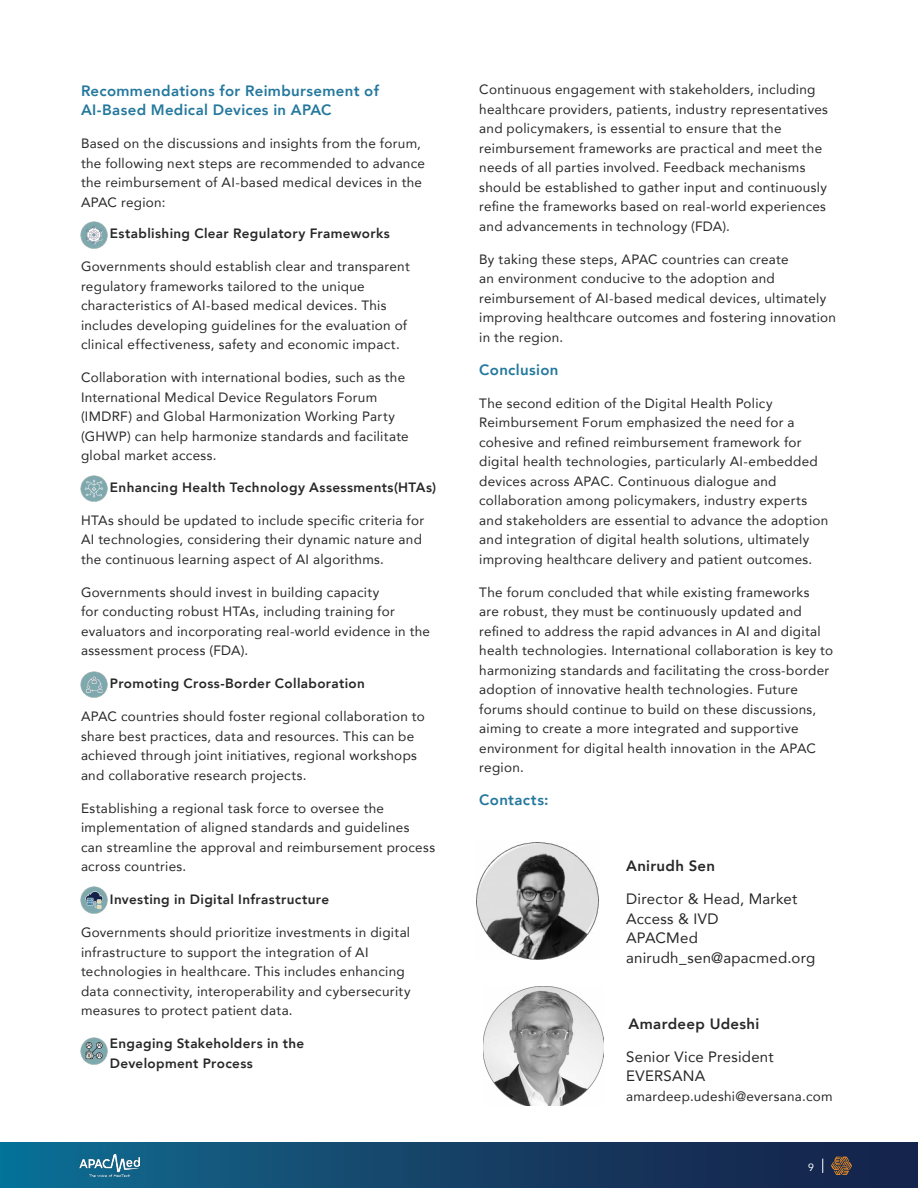
<style>
.page{position:relative;width:918px;height:1188px;background:#fff}
.page>*{position:absolute;margin:0;border:0;box-sizing:border-box;transform-origin:0 0}
.t1{font:15px/19.5px "Avenir";letter-spacing:.02em;color:#292829}
.t2{font:800 15px/19.5px "Avenir";letter-spacing:.02em;color:#24789e}
.t3{font:800 15px "Avenir";letter-spacing:.025em;color:#292829}
.t4{font:13.5px/19.5px "Avenir";letter-spacing:.02em;color:#292829}
.t5{font:800 13.5px/19.5px "Avenir";letter-spacing:.025em;color:#292829}
.t6{font:10.5px "Avenir";color:#fff}
</style>
<div class="page">
<div style="left:0;top:1143px;width:918px;height:45px;background:linear-gradient(to right,#106c91,#181c43)"></div>
<svg style="left:831px;top:1157px;width:21px;height:18px"></svg>
<svg style="left:822px;top:1159px;width:1px;height:14px"></svg>
<img style="left:80px;top:1154px;width:60px;height:23px">
<img style="left:476px;top:842px;width:123px;height:118px">
<img style="left:483px;top:987px;width:120px;height:119px">
<img style="left:81px;top:221px;width:27px;height:27px">
<img style="left:81px;top:476px;width:26px;height:26px">
<img style="left:81px;top:671px;width:26px;height:26px">
<img style="left:81px;top:886px;width:27px;height:27px">
<img style="left:81px;top:1038px;width:27px;height:27px">
<p class="t2" style="left:81px;top:81px;width:300px">Recommendations for Reimbursement of<br>AI-Based Medical Devices in APAC</p>
<p class="t4" style="left:81px;top:134px;width:346px">Based on the discussions and insights from the forum, the following next steps are recommended to advance the reimbursement of AI-based medical devices in the APAC region:</p>
<p class="t5" style="left:110px;top:224px;width:281px">Establishing Clear Regulatory Frameworks</p>
<p class="t4" style="left:81px;top:257px;width:330px">Governments should establish clear and transparent regulatory frameworks tailored to the unique characteristics of AI-based medical devices. This includes developing guidelines for the evaluation of clinical effectiveness, safety and economic impact.</p>
<p class="t4" style="left:81px;top:368px;width:329px">Collaboration with international bodies, such as the International Medical Device Regulators Forum (IMDRF) and Global Harmonization Working Party (GHWP) can help harmonize standards and facilitate global market access.</p>
<p class="t5" style="left:110px;top:477px;width:328px">Enhancing Health Technology Assessments(HTAs)</p>
<p class="t4" style="left:81px;top:510px;width:345px">HTAs should be updated to include specific criteria for<br>AI technologies, considering their dynamic nature and the continuous learning aspect of AI algorithms.</p>
<p class="t4" style="left:81px;top:582px;width:351px">Governments should invest in building capacity<br>for conducting robust HTAs, including training for evaluators and incorporating real-world evidence in the assessment process (FDA).</p>
<p class="t5" style="left:110px;top:674px;width:256px">Promoting Cross-Border Collaboration</p>
<p class="t4" style="left:81px;top:707px;width:345px">APAC countries should foster regional collaboration to share best practices, data and resources. This can be achieved through joint initiatives, regional workshops and collaborative research projects.</p>
<p class="t4" style="left:81px;top:798px;width:356px">Establishing a regional task force to oversee the implementation of aligned standards and guidelines<br>can streamline the approval and reimbursement process across countries.</p>
<p class="t5" style="left:110px;top:890px;width:221px">Investing in Digital Infrastructure</p>
<p class="t4" style="left:81px;top:922px;width:331px">Governments should prioritize investments in digital infrastructure to support the integration of AI technologies in healthcare. This includes enhancing data connectivity, interoperability and cybersecurity measures to protect patient data.</p>
<p class="t5" style="left:110px;top:1034px;width:196px">Engaging Stakeholders in the<br>Development Process</p>
<p class="t4" style="left:479px;top:79px;width:350px">Continuous engagement with stakeholders, including healthcare providers, patients, industry representatives and policymakers, is essential to ensure that the reimbursement frameworks are practical and meet the needs of all parties involved. Feedback mechanisms should be established to gather input and continuously refine the frameworks based on real-world experiences and advancements in technology (FDA).</p>
<p class="t4" style="left:479px;top:249px;width:358px">By taking these steps, APAC countries can create<br>an environment conducive to the adoption and reimbursement of AI-based medical devices, ultimately improving healthcare outcomes and fostering innovation in the region.</p>
<p class="t2" style="left:479px;top:360px;width:81px">Conclusion</p>
<p class="t4" style="left:479px;top:393px;width:351px">The second edition of the Digital Health Policy Reimbursement Forum emphasized the need for a cohesive and refined reimbursement framework for digital health technologies, particularly AI-embedded devices across APAC. Continuous dialogue and collaboration among policymakers, industry experts and stakeholders are essential to advance the adoption and integration of digital health solutions, ultimately improving healthcare delivery and patient outcomes.</p>
<p class="t4" style="left:479px;top:582px;width:356px">The forum concluded that while existing frameworks<br>are robust, they must be continuously updated and refined to address the rapid advances in AI and digital health technologies. International collaboration is key to harmonizing standards and facilitating the cross-border adoption of innovative health technologies. Future forums should continue to build on these discussions, aiming to create a more integrated and supportive environment for digital health innovation in the APAC region.</p>
<p class="t2" style="left:479px;top:791px;width:71px">Contacts:</p>
<p class="t3" style="left:626px;top:855px;width:91px">Anirudh Sen</p>
<p class="t1" style="left:626px;top:889px;width:191px">Director &amp; Head, Market<br>Access &amp; IVD<br>APACMed anirudh_sen@apacmed.org</p>
<p class="t3" style="left:629px;top:1012px;width:132px">Amardeep Udeshi</p>
<p class="t1" style="left:626px;top:1047px;width:149px">Senior Vice President<br>EVERSANA</p>
<p class="t4" style="left:626px;top:1086px;width:208px">amardeep.udeshi@eversana.com</p>
<p class="t6" style="left:808px;top:1159px;width:7px">9</p>
</div>
